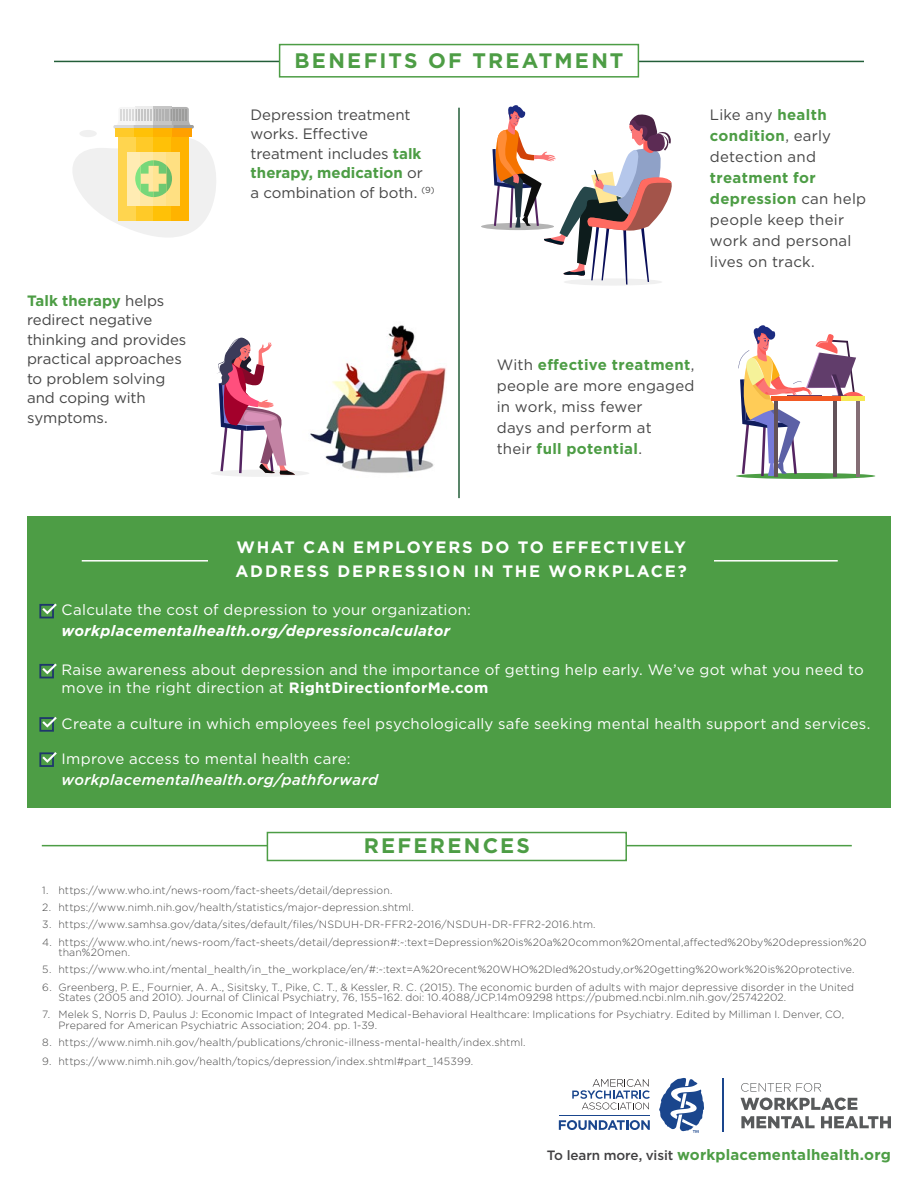
<style>
.page{position:relative;width:918px;height:1188px;background:#fff}
.page>*{position:absolute;margin:0;border:0;box-sizing:border-box;transform-origin:0 0}
.t1{font:700 21px "Gotham";letter-spacing:.11em;color:#4d9d45}
.t2{font:700 16.5px/24px "Gotham";letter-spacing:.11em;color:#fff}
.t3{font:15px/19.5px "Gotham";color:#464646}
.t4{font:15px/18px "Gotham";letter-spacing:.015em;color:#fff}
.t5{font:italic 700 15px "Gotham";letter-spacing:.02em;color:#fff}
.t6{font:700 15px "Gotham";letter-spacing:.01em;color:#4d9d45}
.t7{font:italic 500 15px "Gotham";letter-spacing:.015em;color:#fff}
.t8{font:300 10.5px/10.5px "Gotham";letter-spacing:.01em;color:#464646}
.s1{font-weight:700;color:#4d9d45}
.s2{font-weight:700}
.s3{font-weight:500;font-size:13.5px;color:#414042}
</style>
<div class="page">
<img style="left:307px;top:325px;width:139px;height:148px">
<svg style="left:481px;top:223px;width:73px;height:7px"></svg>
<div style="left:564px;top:278px;width:98px;height:8px;background:#f7f7f7;border-radius:50%"></div>
<div style="left:211px;top:470px;width:98px;height:7px;background:#f0f0f0;border-radius:50%"></div>
<hr style="left:458px;top:108px;width:2px;height:390px;background:#235e39">
<div style="left:27px;top:516px;width:864px;height:292px;background:#4d9d45"></div>
<hr style="left:54px;top:61px;width:810px;height:1px;background:#235e39">
<div style="left:280px;top:45px;width:358px;height:32px;background:#fff"></div>
<div style="left:279px;top:44px;width:360px;height:34px;border:2px solid #4d9d45"></div>
<hr style="left:42px;top:845px;width:810px;height:1px;background:#4d9d45">
<div style="left:267px;top:833px;width:359px;height:27px;background:#fff"></div>
<div style="left:267px;top:832px;width:360px;height:29px;border:2px solid #4d9d45"></div>
<div style="left:39px;top:604px;width:15px;height:14px;border:2px solid #1e376c"></div>
<svg style="left:42px;top:604px;width:15px;height:10px"></svg>
<div style="left:39px;top:664px;width:15px;height:14px;border:2px solid #1e376c"></div>
<svg style="left:42px;top:664px;width:15px;height:10px"></svg>
<div style="left:39px;top:717px;width:15px;height:15px;border:2px solid #1e376c"></div>
<svg style="left:42px;top:717px;width:15px;height:11px"></svg>
<div style="left:39px;top:752px;width:15px;height:15px;border:2px solid #1e376c"></div>
<svg style="left:42px;top:752px;width:15px;height:11px"></svg>
<svg style="left:113px;top:107px;width:81px;height:22px"></svg>
<div style="left:116px;top:129px;width:19px;height:8px;background:#ffca28"></div>
<div style="left:135px;top:129px;width:19px;height:8px;background:#ffc107"></div>
<div style="left:154px;top:129px;width:19px;height:8px;background:#ffb300"></div>
<div style="left:172px;top:129px;width:20px;height:8px;background:#ffa000"></div>
<svg style="left:73px;top:137px;width:143px;height:100px"></svg>
<div style="left:79px;top:130px;width:18px;height:7px;background:#f0f0f0;border-radius:50%"></div>
<svg style="left:492px;top:105px;width:180px;height:180px"></svg>
<div style="left:736px;top:473px;width:139px;height:6px;background:#4d9e45;border-radius:50%"></div>
<hr style="left:834px;top:399px;width:3px;height:78px;background:#635259">
<hr style="left:774px;top:399px;width:4px;height:78px;background:#635259">
<hr style="left:856px;top:399px;width:4px;height:78px;background:#856e75">
<svg style="left:739px;top:325px;width:125px;height:151px"></svg>
<svg style="left:217px;top:337px;width:78px;height:138px"></svg>
<hr style="left:82px;top:560px;width:756px;height:2px;background:#fff">
<div style="left:208px;top:541px;width:506px;height:43px;background:#4d9d45"></div>
<hr style="left:722px;top:1079px;width:1px;height:53px;background:#1a468d">
<svg style="left:659px;top:1078px;width:45px;height:55px"></svg>
<svg style="left:559px;top:1120px;width:91px;height:10px"></svg>
<hr style="left:559px;top:1115px;width:91px;height:1px;background:#1a468d">
<svg style="left:572px;top:1079px;width:78px;height:31px"></svg>
<svg style="left:741px;top:1098px;width:116px;height:12px"></svg>
<svg style="left:741px;top:1116px;width:74px;height:12px"></svg>
<svg style="left:821px;top:1116px;width:70px;height:12px"></svg>
<svg style="left:741px;top:1083px;width:80px;height:9px"></svg>
<h1 class="t1" style="left:294px;top:46px;width:331px">BENEFITS OF TREATMENT</h1>
<h3 class="t3" style="left:27px;top:291px;width:161px"><span class="s1">Talk therapy</span> helps redirect negative thinking and provides practical approaches to problem solving and coping with symptoms.</h3>
<h3 class="t3" style="left:251px;top:104px;width:186px">Depression treatment works. Effective treatment includes <span class="s1">talk therapy, medication</span> or a combination of both. <sup>(9)</sup></h3>
<h3 class="t3" style="left:710px;top:104px;width:123px;line-height:21px">Like any <span class="s1">health condition</span>, early detection and</h3>
<h3 class="t3" style="left:710px;top:167px;width:158px;line-height:21px"><span class="s1">treatment for depression</span> can help people keep their work and personal lives on track.</h3>
<h3 class="t3" style="left:497px;top:354px;width:199px;line-height:21px">With <span class="s1">effective treatment</span>, people are more engaged in work, miss fewer<br>days and perform at<br>their <span class="s1">full potential</span>.</h3>
<h2 class="t2" style="left:236px;top:535px;width:453px">WHAT CAN EMPLOYERS DO TO EFFECTIVELY<br>ADDRESS DEPRESSION IN THE WORKPLACE?</h2>
<h3 class="t4" style="left:62px;top:601px;width:411px">Calculate the cost of depression to your organization:</h3>
<h3 class="t5" style="left:62px;top:621px;width:390px">workplacementalhealth.org/depressioncalculator</h3>
<h3 class="t4" style="left:62px;top:661px;width:804px">Raise awareness about depression and the importance of getting help early. We’ve got what you need to move in the right direction at <span class="s2">RightDirectionforMe.com</span></h3>
<h3 class="t4" style="left:62px;top:714px;width:810px">Create a culture in which employees feel psychologically safe seeking mental health support and services.</h3>
<h3 class="t4" style="left:62px;top:749px;width:290px">Improve access to mental health care:</h3>
<h3 class="t7" style="left:62px;top:770px;width:318px">workplacementalhealth.org/pathforward</h3>
<h1 class="t1" style="left:364px;top:832px;width:168px">REFERENCES</h1>
<p class="t8" style="left:42px;top:885px;width:352px">1. https://www.who.int/news-room/fact-sheets/detail/depression.</p>
<p class="t8" style="left:42px;top:902px;width:373px">2. https://www.nimh.nih.gov/health/statistics/major-depression.shtml.</p>
<p class="t8" style="left:42px;top:919px;width:555px">3. https://www.samhsa.gov/data/sites/default/files/NSDUH-DR-FFR2-2016/NSDUH-DR-FFR2-2016.htm.</p>
<p class="t8" style="left:59px;top:936px;width:810px;text-indent:-16px">4. https://www.who.int/news-room/fact-sheets/detail/depression#:~:text=Depression%20is%20a%20common%20mental,affected%20by%20depression%20 than%20men.</p>
<p class="t8" style="left:42px;top:964px;width:814px">5. https://www.who.int/mental_health/in_the_workplace/en/#:~:text=A%20recent%20WHO%2Dled%20study,or%20getting%20work%20is%20protective.</p>
<p class="t8" style="left:59px;top:981px;width:797px;text-indent:-16px">6. Greenberg, P. E., Fournier, A. A., Sisitsky, T., Pike, C. T., &amp; Kessler, R. C. (2015). The economic burden of adults with major depressive disorder in the United<br>States (2005 and 2010). Journal of Clinical Psychiatry, 76, 155–162. doi: 10.4088/JCP.14m09298 https://pubmed.ncbi.nlm.nih.gov/25742202.</p>
<p class="t8" style="left:59px;top:1009px;width:787px;text-indent:-16px">7. Melek S, Norris D, Paulus J: Economic Impact of Integrated Medical-Behavioral Healthcare: Implications for Psychiatry. Edited by Milliman I. Denver, CO,<br>Prepared for American Psychiatric Association; 204. pp. 1-39.</p>
<p class="t8" style="left:42px;top:1037px;width:485px">8. https://www.nimh.nih.gov/health/publications/chronic-illness-mental-health/index.shtml.</p>
<p class="t8" style="left:42px;top:1056px;width:433px">9. https://www.nimh.nih.gov/health/topics/depression/index.shtml#part_145399.</p>
<h3 class="t6" style="left:547px;top:1144px;width:346px"><span class="s3">To learn more, visit</span> workplacementalhealth.org</h3>
</div>
